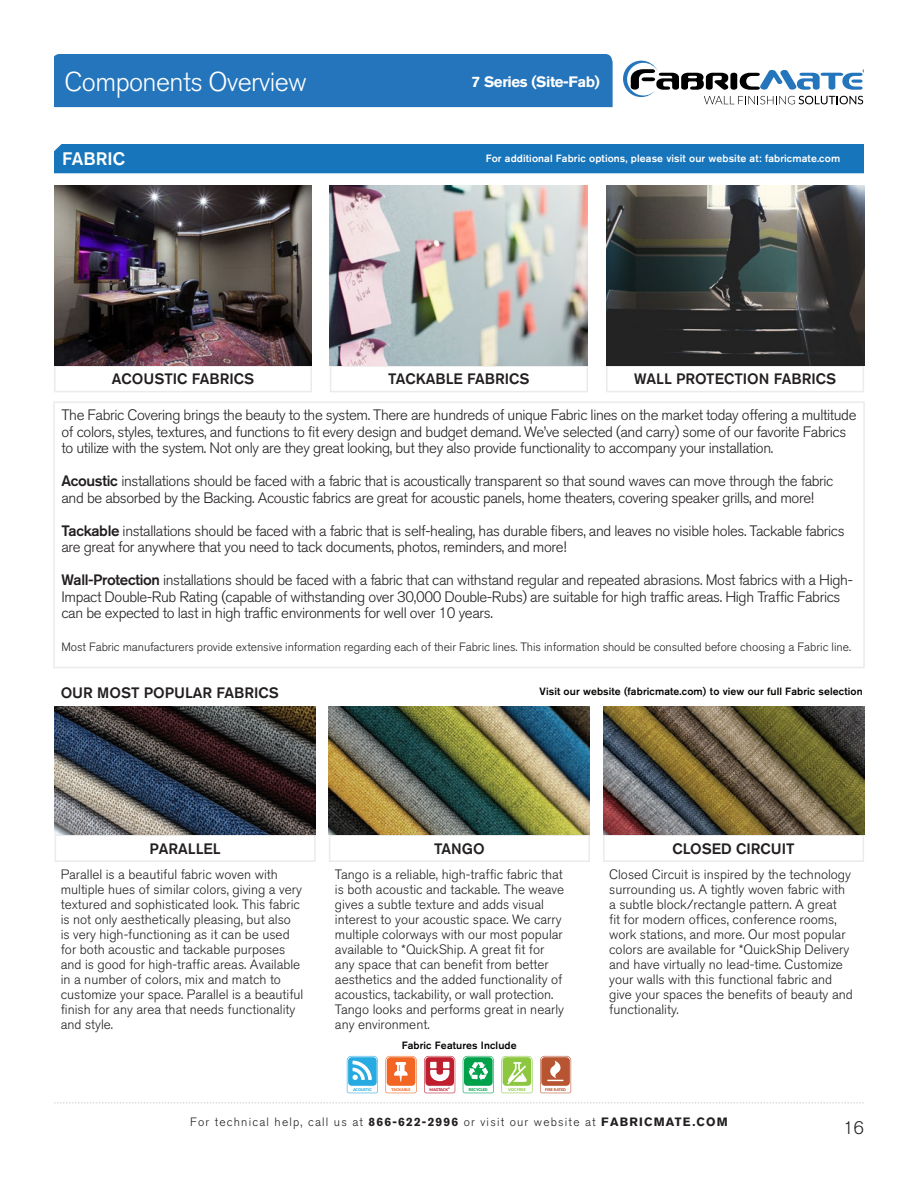
<style>
.page{position:relative;width:918px;height:1188px;background:#fff}
.page>*{position:absolute;margin:0;border:0;box-sizing:border-box;transform-origin:0 0}
.t1{font:300 27px "Akzidenz Grotesk BQ";letter-spacing:-.02em;color:#fff}
.t2{font:500 18px "Akzidenz Grotesk BQ";color:#fff}
.t3{font:300 18px "Akzidenz Grotesk BQ";color:#231f20}
.t4{font:300 15px/16.5px "Akzidenz Grotesk BQ";letter-spacing:-.025em;color:#231f20}
.t5{font:500 15px "Akzidenz Grotesk BQ";color:#231f20}
.t6{font:700 15px "Akzidenz Grotesk BQ";letter-spacing:-.025em;color:#fff}
.t7{font:300 13.5px/15px "Akzidenz Grotesk BQ";color:#231f20}
.t8{font:300 12px "Akzidenz Grotesk BQ";letter-spacing:-.005em;color:#231f20}
.t9{font:300 12px "Akzidenz Grotesk BQ";letter-spacing:.1em;color:#231f20}
.t10{font:500 10.5px "Akzidenz Grotesk BQ";letter-spacing:.01em;color:#040503}
.t11{font:500 10.5px "Akzidenz Grotesk BQ";letter-spacing:.01em;color:#fff}
.t12{font:900 3.75px "Lato";color:#b75431}
.t13{font:900 3.75px "Lato";color:#27aae1}
.t14{font:900 3.75px "Lato";color:#f26522}
.t15{font:900 3.75px "Lato";color:#00a14b}
.t16{font:900 3.75px "Lato";letter-spacing:-.015em;color:#be1e2d}
.t17{font:900 3.75px "Lato";color:#8dc63f}
.t18{font:900 2.25px "Lato";color:#be1e2d}
.s1{font-weight:500}
.s2{font-weight:700}
</style>
<div class="page">
<div style="left:54px;top:54px;width:559px;height:53px;background:#2475bb"></div>
<svg style="left:623px;top:61px;width:241px;height:43px"></svg>
<div style="left:54px;top:144px;width:810px;height:29px;background:#1775bc"></div>
<div style="left:53px;top:401px;width:812px;height:267px;border:2px solid #ebebec"></div>
<div style="left:55px;top:835px;width:261px;height:27px;border:2px solid #ebebec"></div>
<img style="left:55px;top:707px;width:261px;height:128px">
<div style="left:329px;top:835px;width:261px;height:27px;border:2px solid #ebebec"></div>
<img style="left:329px;top:707px;width:261px;height:128px">
<div style="left:603px;top:835px;width:261px;height:27px;border:2px solid #ebebec"></div>
<img style="left:603px;top:707px;width:261px;height:128px">
<div style="left:54px;top:365px;width:258px;height:27px;border:2px solid #ebebec"></div>
<div style="left:330px;top:365px;width:258px;height:27px;border:2px solid #ebebec"></div>
<div style="left:606px;top:365px;width:258px;height:27px;border:2px solid #ebebec"></div>
<img style="left:54px;top:186px;width:258px;height:179px">
<img style="left:330px;top:186px;width:258px;height:179px">
<img style="left:606px;top:186px;width:258px;height:179px">
<svg style="left:501px;top:1056px;width:32px;height:37px"></svg>
<svg style="left:424px;top:1056px;width:31px;height:37px"></svg>
<svg style="left:540px;top:1056px;width:31px;height:37px"></svg>
<svg style="left:385px;top:1056px;width:32px;height:37px"></svg>
<svg style="left:347px;top:1056px;width:31px;height:37px"></svg>
<svg style="left:463px;top:1056px;width:31px;height:37px"></svg>
<svg style="left:54px;top:1102px;width:810px;height:1px"></svg>
<p class="t1" style="left:65px;top:67px;width:244px">Components Overview</p>
<p class="t2" style="left:62px;top:148px;width:64px">FABRIC</p>
<p class="t6" style="left:472px;top:73px;width:130px">7 Series (Site-Fab)</p>
<p class="t11" style="left:486px;top:152px;width:356px">For additional Fabric options, please visit our website at: fabricmate.com</p>
<p class="t5" style="left:112px;top:370px;width:144px">ACOUSTIC FABRICS</p>
<p class="t5" style="left:388px;top:370px;width:143px">TACKABLE FABRICS</p>
<p class="t5" style="left:634px;top:370px;width:204px">WALL PROTECTION FABRICS</p>
<p class="t4" style="left:62px;top:407px;width:797px">The Fabric Covering brings the beauty to the system. There are hundreds of unique Fabric lines on the market today offering a multitude of colors, styles, textures, and functions to fit every design and budget demand. We’ve selected (and carry) some of our favorite Fabrics to utilize with the system. Not only are they great looking, but they also provide functionality to accompany your installation.</p>
<p class="t4" style="left:62px;top:473px;width:774px"><span class="s1">Acoustic</span> installations should be faced with a fabric that is acoustically transparent so that sound waves can move through the fabric and be absorbed by the Backing. Acoustic fabrics are great for acoustic panels, home theaters, covering speaker grills, and more!</p>
<p class="t4" style="left:62px;top:523px;width:785px"><span class="s1">Tackable</span> installations should be faced with a fabric that is self-healing, has durable fibers, and leaves no visible holes. Tackable fabrics are great for anywhere that you need to tack documents, photos, reminders, and more!</p>
<p class="t4" style="left:62px;top:572px;width:793px"><span class="s1">Wall-Protection</span> installations should be faced with a fabric that can withstand regular and repeated abrasions. Most fabrics with a High-<br>Impact Double-Rub Rating (capable of withstanding over 30,000 Double-Rubs) are suitable for high traffic areas. High Traffic Fabrics can be expected to last in high traffic environments for well over 10 years.</p>
<p class="t8" style="left:62px;top:640px;width:791px">Most Fabric manufacturers provide extensive information regarding each of their Fabric lines. This information should be consulted before choosing a Fabric line.</p>
<p class="t5" style="left:61px;top:684px;width:220px">OUR MOST POPULAR FABRICS</p>
<p class="t10" style="left:540px;top:685px;width:325px">Visit our website (fabricmate.com) to view our full Fabric selection</p>
<p class="t5" style="left:150px;top:839px;width:73px">PARALLEL</p>
<p class="t5" style="left:434px;top:839px;width:52px">TANGO</p>
<p class="t5" style="left:673px;top:839px;width:123px">CLOSED CIRCUIT</p>
<p class="t7" style="left:61px;top:867px;width:244px">Parallel is a beautiful fabric woven with multiple hues of similar colors, giving a very textured and sophisticated look. This fabric is not only aesthetically pleasing, but also<br>is very high-functioning as it can be used for both acoustic and tackable purposes and is good for high-traffic areas. Available in a number of colors, mix and match to customize your space. Parallel is a beautiful finish for any area that needs functionality and style.</p>
<p class="t7" style="left:335px;top:867px;width:231px">Tango is a reliable, high-traffic fabric that is both acoustic and tackable. The weave gives a subtle texture and adds visual interest to your acoustic space. We carry multiple colorways with our most popular available to *QuickShip. A great fit for any space that can benefit from better aesthetics and the added functionality of acoustics, tackability, or wall protection.<br>Tango looks and performs great in nearly any environment.</p>
<p class="t10" style="left:402px;top:1039px;width:116px">Fabric Features Include</p>
<p class="t18" style="left:448px;top:1087px;width:3px">®</p>
<p class="t13" style="left:353px;top:1087px;width:20px">ACOUSTIC</p>
<p class="t14" style="left:392px;top:1087px;width:21px">TACKABLE</p>
<p class="t15" style="left:469px;top:1087px;width:20px">RECYCLED</p>
<p class="t12" style="left:545px;top:1087px;width:22px">FIRE RATED</p>
<p class="t16" style="left:430px;top:1087px;width:20px">MAGTACK</p>
<p class="t17" style="left:508px;top:1087px;width:19px">VOC FREE</p>
<p class="t7" style="left:609px;top:867px;width:245px">Closed Circuit is inspired by the technology surrounding us. A tightly woven fabric with a subtle block/rectangle pattern. A great<br>fit for modern offices, conference rooms, work stations, and more. Our most popular colors are available for *QuickShip Delivery and have virtually no lead-time. Customize your walls with this functional fabric and give your spaces the benefits of beauty and functionality.</p>
<p class="t9" style="left:190px;top:1116px;width:539px">For technical help, call us at <span class="s2">866-622-2996</span> or visit our website at <span class="s2">FABRICMATE.COM</span></p>
<h2 class="t3" style="left:843px;top:1118px;width:22px">16</h2>
</div>
